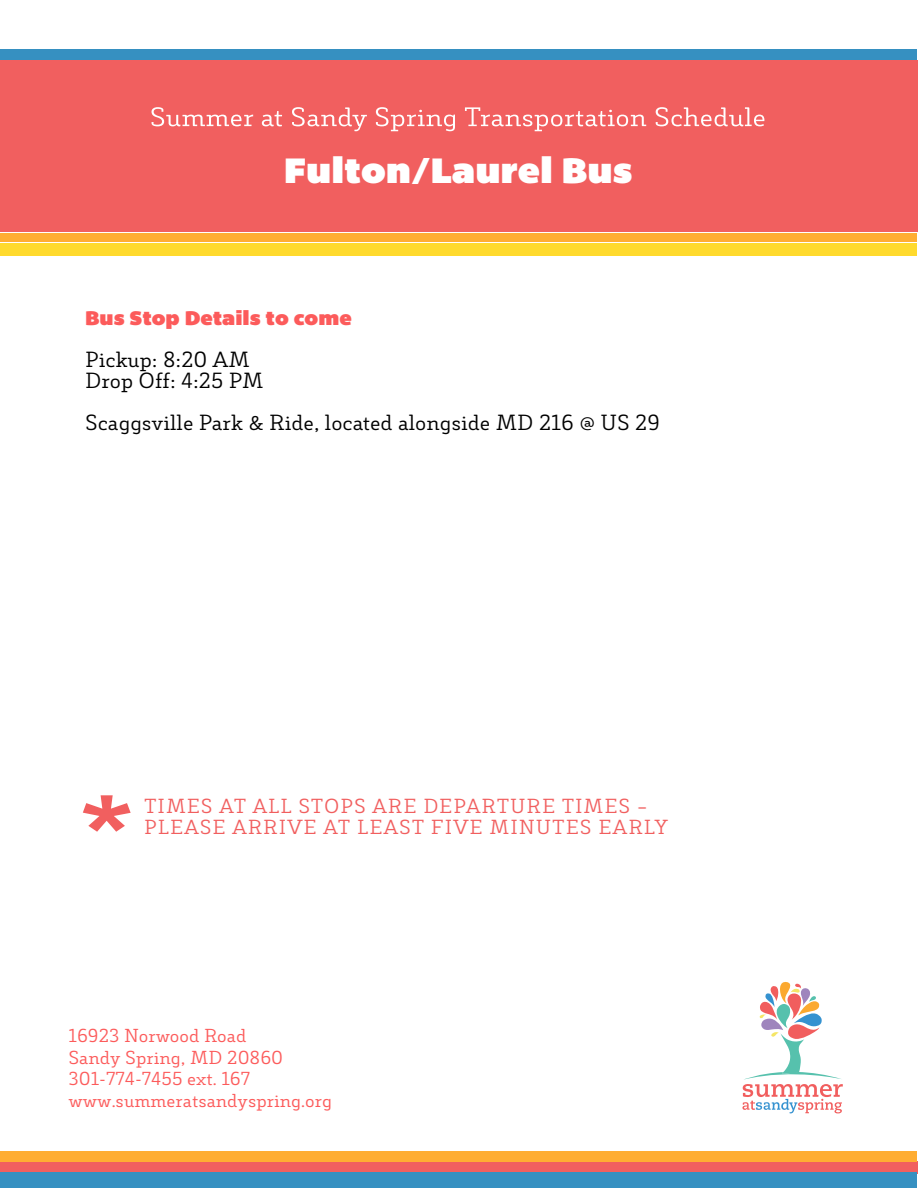
<style>
.page{position:relative;width:918px;height:1188px;background:#fff}
.page>*{position:absolute;margin:0;border:0;box-sizing:border-box;transform-origin:0 0}
.t1{font:36.15px "Bemio";color:#fff}
.t2{font:21px/21px "Decour";color:#000}
.t3{font:20.25px "Bemio";color:#fc5b5b}
.t4{font:19.5px/21px "Decour";letter-spacing:.045em;color:#f15f5f}
.t5{font:18px/21.6px "Decour";color:#fc5b5b}
</style>
<div class="page">
<div style="left:0;top:61px;width:918px;height:171px;background:#f15f5f"></div>
<div style="left:0;top:50px;width:917px;height:10px;background:#3690c1"></div>
<div style="left:0;top:1161px;width:918px;height:13px;background:#f15f5f"></div>
<div style="left:0;top:1172px;width:917px;height:16px;background:#3690c1"></div>
<div style="left:0;top:243px;width:917px;height:12px;background:#ffda2d"></div>
<svg style="left:742px;top:982px;width:101px;height:131px"></svg>
<div style="left:0;top:233px;width:917px;height:8px;background:#ffad32"></div>
<div style="left:0;top:1151px;width:917px;height:10px;background:#ffad32"></div>
<svg style="left:83px;top:795px;width:48px;height:37px"></svg>
<img style="left:152px;top:107px;width:600px;height:19px">
<h1 class="t1" style="left:284px;top:142px;width:350px">Fulton/Laurel Bus</h1>
<p class="t3" style="left:85px;top:302px;width:268px">Bus Stop Details to come</p>
<p class="t2" style="left:85px;top:349px;width:180px">Pickup: 8:20 AM<br>Drop Off: 4:25 PM</p>
<p class="t2" style="left:85px;top:412px;width:576px">Scaggsville Park &amp; Ride, located alongside MD 216 @ US 29</p>
<p class="t4" style="left:144px;top:796px;width:525px">TIMES AT ALL STOPS ARE DEPARTURE TIMES –<br>PLEASE ARRIVE AT LEAST FIVE MINUTES EARLY</p>
<p class="t5" style="left:68px;top:1025px;width:265px">16923 Norwood Road<br>Sandy Spring, MD 20860<br>301-774-7455 ext. 167 www.summeratsandyspring.org</p>
</div>
